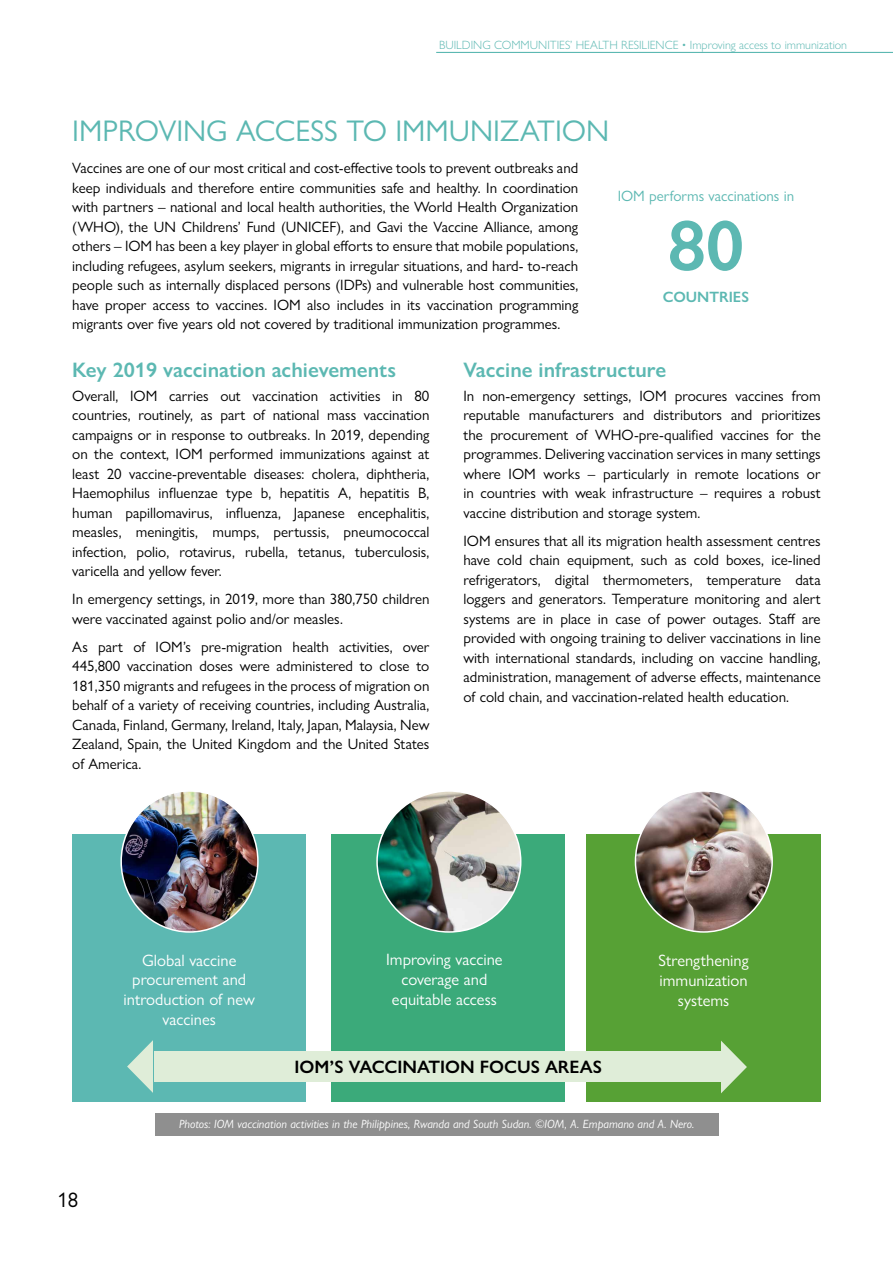
<style>
.page{position:relative;width:893px;height:1263px;background:#fff}
.page>*{position:absolute;margin:0;border:0;box-sizing:border-box;transform-origin:0 0}
.t1{font:600 72px "Gill Sans Nova";color:#5cb8b2}
.t2{font:30px "Gill Sans Nova";color:#5cb8b2}
.t3{font:600 21px "Gill Sans Nova";color:#5cb8b2}
.t4{font:21px "Gill Sans Nova";color:#000}
.t5{font:600 18px "Gill Sans Nova";color:#000}
.t6{font:16.5px/19.8px "Gill Sans Nova";color:#fff;text-align:center}
.t7{font:15px/19.5px "Gill Sans Nova";color:#000;text-align:justify}
.t8{font:15px "Gill Sans Nova";color:#5cb8b2}
.t9{font:600 15px "Gill Sans Nova";color:#5cb8b2}
.t10{font:italic 12px "Gill Sans Nova";color:#fff}
.t11{font:300 12px "Gill Sans Nova";color:#5cb8b2}
</style>
<div class="page">
<div style="left:156px;top:1113px;width:563px;height:22px;background:#8f8f8f"></div>
<hr style="left:436px;top:52px;width:457px;height:1px;background:#5cb8b2">
<div style="left:72px;top:834px;width:234px;height:268px;background:#5cb8b2"></div>
<div style="left:331px;top:834px;width:234px;height:268px;background:#3baa7a"></div>
<div style="left:586px;top:834px;width:235px;height:268px;background:#57a135"></div>
<img style="left:123px;top:793px;width:133px;height:137px">
<img style="left:378px;top:793px;width:143px;height:139px">
<img style="left:635px;top:793px;width:137px;height:139px">
<svg style="left:127px;top:1040px;width:26px;height:53px"></svg>
<svg style="left:721px;top:1040px;width:26px;height:54px"></svg>
<div style="left:154px;top:1051px;width:567px;height:31px;background:#dfedd8"></div>
<hr style="left:892px;top:0;width:1px;height:1263px;background:#ceeae8">
<p class="t11" style="left:439px;top:38px;width:410px">BUILDING COMMUNITIES’ HEALTH RESILIENCE • Improving access to immunization</p>
<h2 class="t2" style="left:72px;top:112px;width:538px">IMPROVING ACCESS TO IMMUNIZATION</h2>
<p class="t7" style="left:72px;top:158px;width:508px">Vaccines are one of our most critical and cost-effective tools to prevent outbreaks and keep individuals and therefore entire communities safe and healthy. In coordination with partners – national and local health authorities, the World Health Organization (WHO), the UN Childrens’ Fund (UNICEF), and Gavi the Vaccine Alliance, among others – IOM has been a key player in global efforts to ensure that mobile populations, including refugees, asylum seekers, migrants in irregular situations, and hard- to-reach people such as internally displaced persons (IDPs) and vulnerable host communities, have proper access to vaccines. IOM also includes in its vaccination programming migrants over five years old not covered by traditional immunization programmes.</p>
<p class="t8" style="left:618px;top:187px;width:178px">IOM performs vaccinations in</p>
<h1 class="t1" style="left:668px;top:201px;width:78px">80</h1>
<p class="t9" style="left:663px;top:287px;width:88px">COUNTRIES</p>
<h3 class="t3" style="left:72px;top:357px;width:325px">Key 2019 vaccination achievements</h3>
<p class="t7" style="left:72px;top:385px;width:359px">Overall, IOM carries out vaccination activities in 80 countries, routinely, as part of national mass vaccination campaigns or in response to outbreaks. In 2019, depending on the context, IOM performed immunizations against at least 20 vaccine-preventable diseases: cholera, diphtheria, Haemophilus influenzae type b, hepatitis A, hepatitis B, human papillomavirus, influenza, Japanese encephalitis, measles, meningitis, mumps, pertussis, pneumococcal infection, polio, rotavirus, rubella, tetanus, tuberculosis, varicella and yellow fever.</p>
<p class="t7" style="left:72px;top:589px;width:359px">In emergency settings, in 2019, more than 380,750 children were vaccinated against polio and/or measles.</p>
<p class="t7" style="left:72px;top:636px;width:359px">As part of IOM’s pre-migration health activities, over 445,800 vaccination doses were administered to close to 181,350 migrants and refugees in the process of migration on behalf of a variety of receiving countries, including Australia, Canada, Finland, Germany, Ireland, Italy, Japan, Malaysia, New Zealand, Spain, the United Kingdom and the United States of America.</p>
<h3 class="t3" style="left:463px;top:357px;width:204px">Vaccine infrastructure</h3>
<p class="t7" style="left:463px;top:385px;width:359px">In non-emergency settings, IOM procures vaccines from reputable manufacturers and distributors and prioritizes the procurement of WHO-pre-qualified vaccines for the programmes. Delivering vaccination services in many settings where IOM works – particularly in remote locations or in countries with weak infrastructure – requires a robust vaccine distribution and storage system.</p>
<p class="t7" style="left:463px;top:530px;width:359px">IOM ensures that all its migration health assessment centres have cold chain equipment, such as cold boxes, ice-lined refrigerators, digital thermometers, temperature data loggers and generators. Temperature monitoring and alert systems are in place in case of power outages. Staff are provided with ongoing training to deliver vaccinations in line with international standards, including on vaccine handling, administration, management of adverse effects, maintenance of cold chain, and vaccination-related health education.</p>
<p class="t6" style="left:124px;top:950px;width:133px">Global vaccine procurement and introduction of new vaccines</p>
<p class="t6" style="left:386px;top:949px;width:118px">Improving vaccine coverage and equitable access</p>
<p class="t6" style="left:659px;top:950px;width:92px">Strengthening immunization systems</p>
<p class="t5" style="left:294px;top:1056px;width:309px">IOM’S VACCINATION FOCUS AREAS</p>
<h3 class="t4" style="left:57px;top:1187px;width:22px">18</h3>
<p class="t10" style="left:179px;top:1117px;width:517px">Photos: IOM vaccination activities in the Philippines, Rwanda and South Sudan. ©IOM, A. Empamano and A. Nero.</p>
</div>
